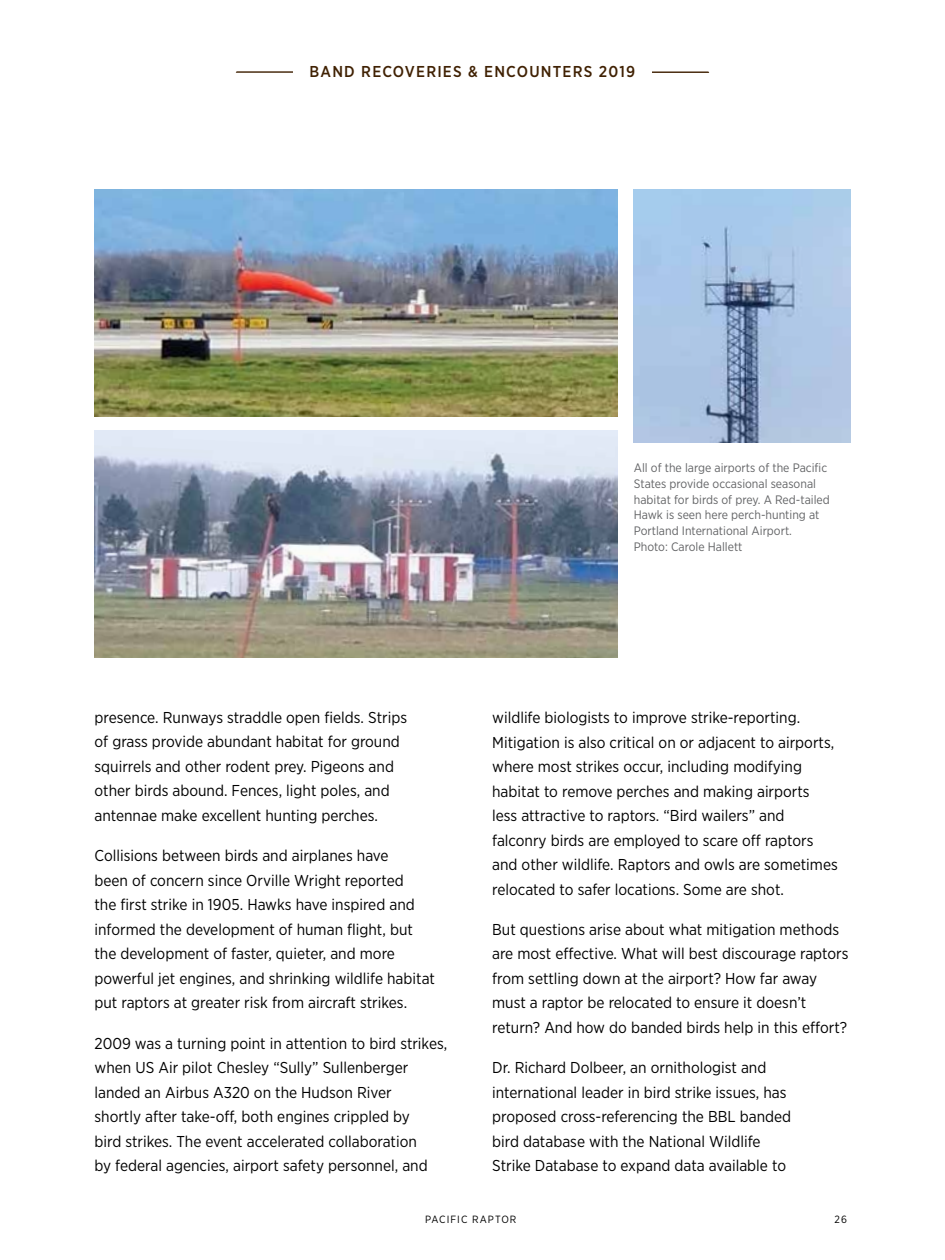
<style>
.page{position:relative;width:945px;height:1260px;background:#fff}
.page>*{position:absolute;margin:0;border:0;box-sizing:border-box;transform-origin:0 0}
.t1{font:15.75px/24.5px "Gotham Narrow";color:#000}
.t2{font:500 15.75px "Gotham Narrow";letter-spacing:.075em;color:#402103}
.t3{font:12.25px/15.8px "Gotham Narrow";color:#636466}
.t4{font:10.5px "Gotham Narrow";letter-spacing:.1em;color:#000}
</style>
<div class="page">
<img style="left:94px;top:189px;width:523px;height:227px">
<img style="left:94px;top:431px;width:523px;height:227px">
<svg style="left:236px;top:71px;width:57px;height:2px"></svg>
<svg style="left:652px;top:72px;width:57px;height:1px"></svg>
<img style="left:634px;top:189px;width:216px;height:254px">
<p class="t2" style="left:310px;top:62px;width:327px">BAND RECOVERIES &amp; ENCOUNTERS 2019</p>
<p class="t3" style="left:634px;top:460px;width:198px">All of the large airports of the Pacific States provide occasional seasonal habitat for birds of prey. A Red-tailed Hawk is seen here perch-hunting at Portland International Airport.<br>Photo: Carole Hallett</p>
<p class="t1" style="left:94px;top:705px;width:314px">presence. Runways straddle open fields. Strips of grass provide abundant habitat for ground squirrels and other rodent prey. Pigeons and other birds abound. Fences, light poles, and antennae make excellent hunting perches.</p>
<p class="t1" style="left:94px;top:843px;width:342px">Collisions between birds and airplanes have<br>been of concern since Orville Wright reported<br>the first strike in 1905. Hawks have inspired and informed the development of human flight, but the development of faster, quieter, and more powerful jet engines, and shrinking wildlife habitat put raptors at greater risk from aircraft strikes.</p>
<p class="t1" style="left:94px;top:1030px;width:354px">2009 was a turning point in attention to bird strikes, when US Air pilot Chesley “Sully” Sullenberger landed an Airbus A320 on the Hudson River<br>shortly after take-off, both engines crippled by<br>bird strikes. The event accelerated collaboration<br>by federal agencies, airport safety personnel, and</p>
<p class="t1" style="left:492px;top:705px;width:347px">wildlife biologists to improve strike-reporting.<br>Mitigation is also critical on or adjacent to airports, where most strikes occur, including modifying habitat to remove perches and making airports less attractive to raptors. “Bird wailers” and falconry birds are employed to scare off raptors and other wildlife. Raptors and owls are sometimes relocated to safer locations. Some are shot.</p>
<p class="t1" style="left:492px;top:917px;width:358px">But questions arise about what mitigation methods are most effective. What will best discourage raptors from settling down at the airport? How far away must a raptor be relocated to ensure it doesn’t return? And how do banded birds help in this effort?</p>
<p class="t1" style="left:492px;top:1055px;width:301px">Dr. Richard Dolbeer, an ornithologist and international leader in bird strike issues, has proposed cross-referencing the BBL banded bird database with the National Wildlife Strike Database to expand data available to</p>
<p class="t4" style="left:425px;top:1213px;width:93px">PACIFIC RAPTOR</p>
<p class="t4" style="left:835px;top:1213px;width:14px">26</p>
</div>
